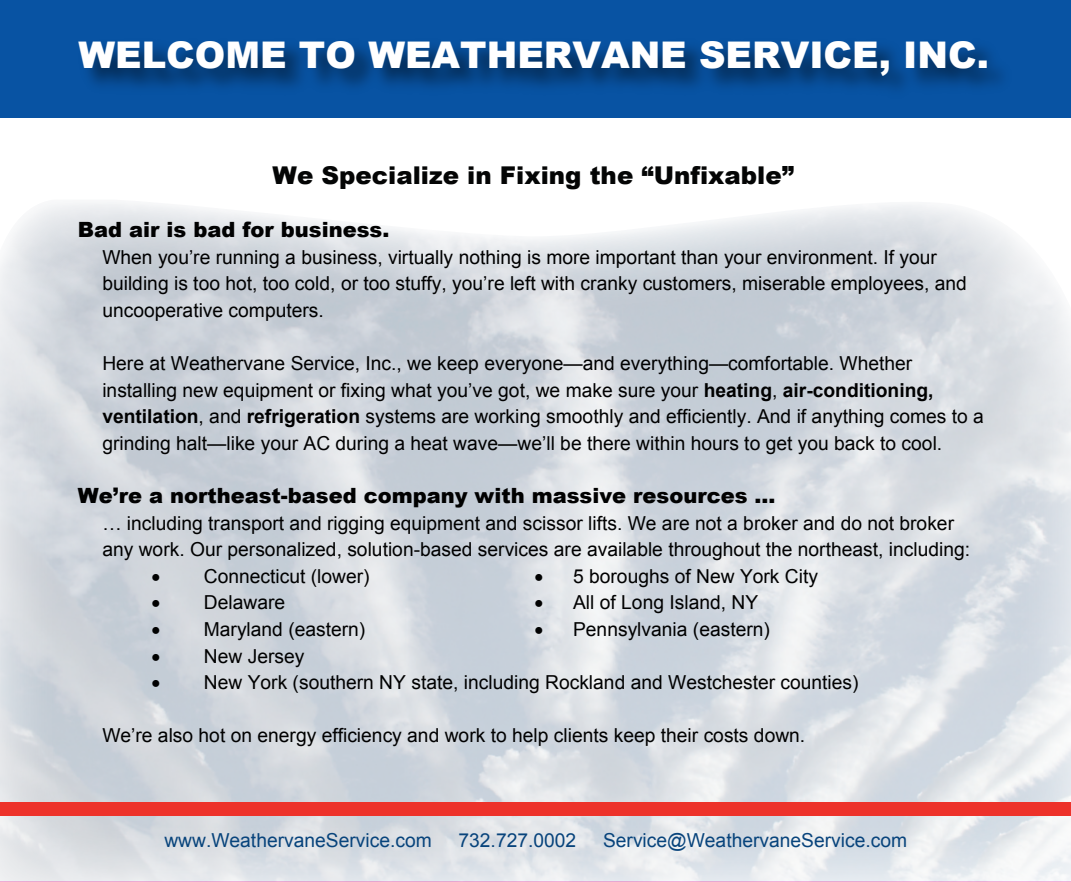
<style>
.page{position:relative;width:1071px;height:882px;background:#fff}
.page>*{position:absolute;margin:0;border:0;box-sizing:border-box;transform-origin:0 0}
.t1{font:900 36.75px "Arial";color:#fff}
.t2{font:900 24.5px "Arial";color:#040505}
.t3{font:900 21px "Arial";color:#010101}
.t4{font:19.25px/26.6px "Arial";color:#010101}
.t5{font:19.25px "Arial";color:#08447c}
.s1{font-weight:700}
</style>
<div class="page">
<svg style="left:0;top:0;width:1071px;height:117px;background:#074d99"></svg>
<div style="left:0;top:802px;width:1071px;height:14px;background:#ed322a"></div>
<hr style="left:0;top:881px;width:1071px;height:1px;background:#ed028c">
<h1 class="t1" style="left:79px;top:28px;width:912px">WELCOME TO WEATHERVANE SERVICE, INC.</h1>
<p class="t2" style="left:273px;top:157px;width:523px">We Specialize in Fixing the “Unfixable”</p>
<p class="t3" style="left:78px;top:214px;width:313px">Bad air is bad for business.</p>
<p class="t4" style="left:102px;top:244px;width:866px">When you’re running a business, virtually nothing is more important than your environment. If your building is too hot, too cold, or too stuffy, you’re left with cranky customers, miserable employees, and uncooperative computers.</p>
<p class="t4" style="left:102px;top:350px;width:883px">Here at Weathervane Service, Inc., we keep everyone—and everything—comfortable. Whether installing new equipment or fixing what you’ve got, we make sure your <span class="s1">heating</span>, <span class="s1">air-conditioning, ventilation</span>, and <span class="s1">refrigeration</span> systems are working smoothly and efficiently. And if anything comes to a grinding halt—like your AC during a heat wave—we’ll be there within hours to get you back to cool.</p>
<p class="t3" style="left:78px;top:480px;width:699px">We’re a northeast-based company with massive resources …</p>
<p class="t4" style="left:102px;top:510px;width:869px">… including transport and rigging equipment and scissor lifts. We are not a broker and do not broker any work. Our personalized, solution-based services are available throughout the northeast, including:</p>
<p class="t4" style="left:151px;top:563px;width:220px">• Connecticut (lower)</p>
<p class="t4" style="left:151px;top:589px;width:135px">• Delaware</p>
<p class="t4" style="left:151px;top:616px;width:216px">• Maryland (eastern)</p>
<p class="t4" style="left:151px;top:643px;width:155px">• New Jersey</p>
<p class="t4" style="left:151px;top:669px;width:709px">• New York (southern NY state, including Rockland and Westchester counties)</p>
<p class="t4" style="left:102px;top:722px;width:704px">We’re also hot on energy efficiency and work to help clients keep their costs down.</p>
<p class="t4" style="left:535px;top:563px;width:285px">• 5 boroughs of New York City</p>
<p class="t4" style="left:535px;top:589px;width:225px">• All of Long Island, NY</p>
<p class="t4" style="left:535px;top:616px;width:237px">• Pennsylvania (eastern)</p>
<p class="t5" style="left:164px;top:827px;width:269px">www.WeathervaneService.com</p>
<p class="t5" style="left:459px;top:827px;width:119px">732.727.0002</p>
<p class="t5" style="left:603px;top:827px;width:306px">Service@WeathervaneService.com</p>
</div>
